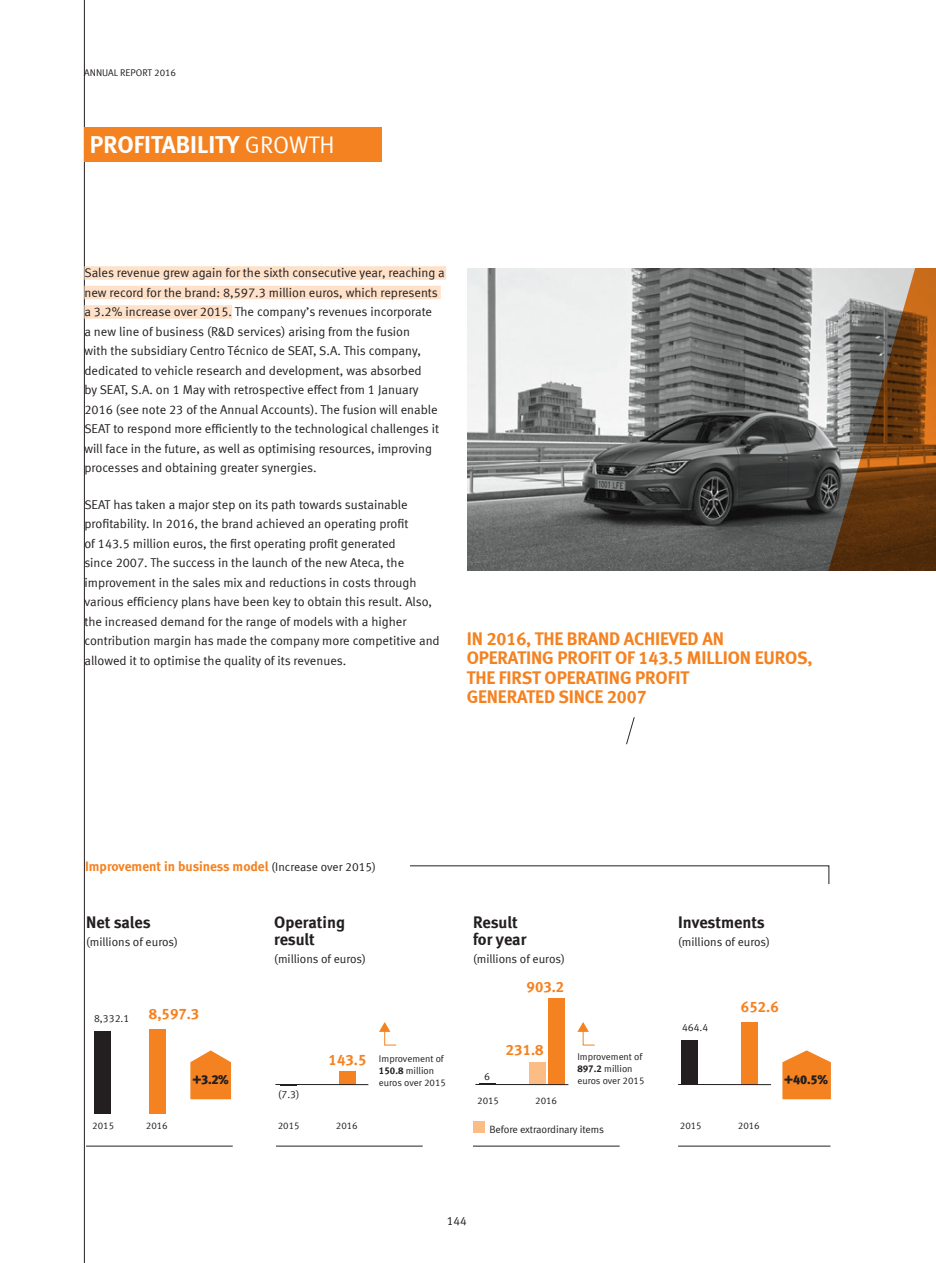
<style>
.page{position:relative;width:936px;height:1263px;background:#fff}
.page>*{position:absolute;margin:0;border:0;box-sizing:border-box;transform-origin:0 0}
.t1{font:700 24px "Seat Meta";color:#fff}
.t2{font:700 18px/19.5px "Seat Meta";letter-spacing:-.01em;color:#f58220}
.t3{font:700 16.5px/16.5px "Seat Meta";letter-spacing:-.005em;color:#231f20}
.t4{font:700 15px "Seat Meta";color:#f58220}
.t5{font:700 13.5px "Seat Meta";color:#f58220}
.t6{font:12.75px/19.5px "Seat Meta Normal";color:#231f20}
.t7{font:900 12.75px "Seat Meta";color:#231f20}
.t8{font:12px "Seat Meta Normal";color:#231f20}
.t9{font:10.5px "Seat Meta Normal";letter-spacing:-.01em;color:#231f20}
.t10{font:9.75px/12px "Seat Meta Normal";color:#231f20}
.s1{font-family:"Seat Meta Normal";font-weight:400}
.s2{font-family:"Seat Meta Normal";font-weight:400;font-size:12px;color:#231f20}
.s3{font-family:"Seat Meta";font-weight:700;font-size:15px;color:#f58220}
.s4{font-family:"Seat Meta";font-weight:700}
</style>
<div class="page">
<hr style="left:84px;top:0;width:1px;height:1263px;background:#231f20">
<div style="left:84px;top:266px;width:362px;height:14px;background:#fee1c8"></div>
<div style="left:84px;top:286px;width:356px;height:13px;background:#fee1c8"></div>
<div style="left:84px;top:305px;width:148px;height:14px;background:#fee1c8"></div>
<div style="left:84px;top:128px;width:297px;height:34px;background:#f58220"></div>
<svg style="left:410px;top:865px;width:419px;height:19px"></svg>
<svg style="left:190px;top:1050px;width:41px;height:49px;background:#f6933e"></svg>
<div style="left:94px;top:1032px;width:16px;height:82px;background:#231f20"></div>
<div style="left:149px;top:1030px;width:16px;height:84px;background:#f58220"></div>
<hr style="left:86px;top:1146px;width:147px;height:1px;background:#231f20">
<hr style="left:276px;top:1146px;width:146px;height:1px;background:#231f20">
<svg style="left:281px;top:1085px;width:16px;height:1px"></svg>
<div style="left:339px;top:1071px;width:16px;height:14px;background:#f58220"></div>
<hr style="left:275px;top:1084px;width:93px;height:1px;background:#231f20">
<svg style="left:379px;top:1022px;width:17px;height:23px"></svg>
<hr style="left:678px;top:1146px;width:152px;height:1px;background:#231f20">
<svg style="left:782px;top:1050px;width:48px;height:49px;background:#f6923e"></svg>
<div style="left:681px;top:1040px;width:17px;height:44px;background:#231f20"></div>
<div style="left:741px;top:1022px;width:16px;height:63px;background:#f58220"></div>
<hr style="left:678px;top:1084px;width:93px;height:1px;background:#231f20">
<div style="left:529px;top:1062px;width:16px;height:22px;background:#fbbc85"></div>
<hr style="left:473px;top:1146px;width:146px;height:1px;background:#231f20">
<div style="left:548px;top:998px;width:16px;height:86px;background:#f58220"></div>
<hr style="left:475px;top:1084px;width:93px;height:1px;background:#231f20">
<svg style="left:577px;top:1022px;width:18px;height:23px"></svg>
<svg style="left:479px;top:1083px;width:16px;height:1px"></svg>
<div style="left:474px;top:1121px;width:11px;height:11px;background:#fbbc85"></div>
<img style="left:468px;top:268px;width:212px;height:302px">
<svg style="left:680px;top:268px;width:255px;height:302px;background:#6f6357"></svg>
<svg style="left:626px;top:717px;width:8px;height:27px"></svg>
<p class="t10" style="left:84px;top:67px;width:93px">ANNUAL REPORT 2016</p>
<h1 class="t1" style="left:90px;top:131px;width:246px">PROFITABILITY <span class="s1">GROWTH</span></h1>
<p class="t6" style="left:84px;top:263px;width:362px">Sales revenue grew again for the sixth consecutive year, reaching a new record for the brand: 8,597.3 million euros, which represents a 3.2% increase over 2015. The company’s revenues incorporate<br>a new line of business (R&amp;D services) arising from the fusion<br>with the subsidiary Centro Técnico de SEAT, S.A. This company, dedicated to vehicle research and development, was absorbed<br>by SEAT, S.A. on 1 May with retrospective effect from 1 January 2016 (see note 23 of the Annual Accounts). The fusion will enable SEAT to respond more efficiently to the technological challenges it will face in the future, as well as optimising resources, improving processes and obtaining greater synergies.</p>
<p class="t6" style="left:84px;top:495px;width:357px">SEAT has taken a major step on its path towards sustainable profitability. In 2016, the brand achieved an operating profit<br>of 143.5 million euros, the first operating profit generated<br>since 2007. The success in the launch of the new Ateca, the improvement in the sales mix and reductions in costs through various efficiency plans have been key to obtain this result. Also, the increased demand for the range of models with a higher contribution margin has made the company more competitive and allowed it to optimise the quality of its revenues.</p>
<h2 class="t2" style="left:467px;top:629px;width:347px">IN 2016, THE BRAND ACHIEVED AN<br>OPERATING PROFIT OF 143.5 MILLION EUROS,<br>THE FIRST OPERATING PROFIT<br>GENERATED SINCE 2007</h2>
<p class="t5" style="left:85px;top:858px;width:292px">Improvement in business model <span class="s2">(Increase over 2015)</span></p>
<p class="t3" style="left:86px;top:914px;width:66px">Net sales</p>
<p class="t8" style="left:86px;top:935px;width:93px">(millions of euros)</p>
<p class="t9" style="left:94px;top:1013px;width:37px">8,332.1</p>
<p class="t4" style="left:149px;top:1005px;width:52px">8,597.3</p>
<p class="t10" style="left:92px;top:1119px;width:23px">2015</p>
<p class="t10" style="left:146px;top:1119px;width:23px">2016</p>
<p class="t7" style="left:193px;top:1072px;width:37px">+3.2%</p>
<p class="t3" style="left:274px;top:914px;width:72px">Operating result</p>
<p class="t8" style="left:274px;top:952px;width:93px">(millions of euros)</p>
<p class="t9" style="left:278px;top:1088px;width:23px">(7.3)</p>
<p class="t10" style="left:379px;top:1052px;width:69px;text-indent:-50px"><span class="s3">143.5</span> Improvement of<br><span class="s4">150.8</span> million euros over 2015</p>
<p class="t10" style="left:278px;top:1119px;width:23px">2015</p>
<p class="t10" style="left:336px;top:1119px;width:23px">2016</p>
<p class="t3" style="left:473px;top:914px;width:55px">Result for year</p>
<p class="t8" style="left:473px;top:952px;width:93px">(millions of euros)</p>
<p class="t4" style="left:526px;top:978px;width:39px">903.2</p>
<p class="t9" style="left:484px;top:1070px;width:7px">6</p>
<p class="t4" style="left:506px;top:1041px;width:39px">231.8</p>
<p class="t10" style="left:477px;top:1095px;width:23px">2015</p>
<p class="t10" style="left:535px;top:1095px;width:23px">2016</p>
<p class="t10" style="left:577px;top:1051px;width:69px">Improvement of<br><span class="s4">897.2</span> million euros over 2015</p>
<p class="t9" style="left:489px;top:1123px;width:116px">Before extraordinary items</p>
<p class="t3" style="left:678px;top:914px;width:88px">Investments</p>
<p class="t8" style="left:678px;top:935px;width:93px">(millions of euros)</p>
<p class="t9" style="left:682px;top:1021px;width:28px">464.4</p>
<p class="t4" style="left:741px;top:998px;width:39px">652.6</p>
<p class="t7" style="left:784px;top:1072px;width:46px">+40.5%</p>
<p class="t10" style="left:679px;top:1119px;width:23px">2015</p>
<p class="t10" style="left:737px;top:1119px;width:23px">2016</p>
<p class="t8" style="left:447px;top:1214px;width:22px">144</p>
</div>
